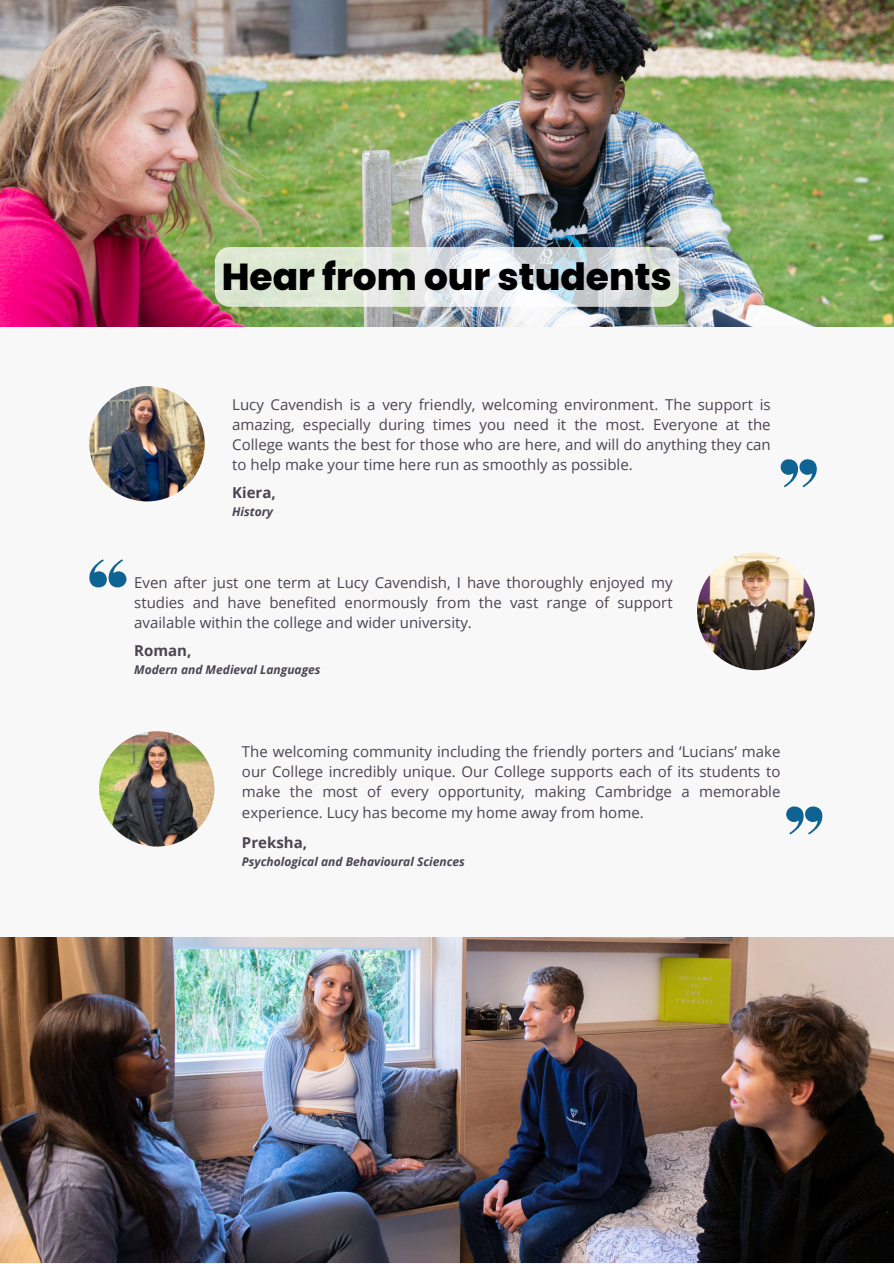
<style>
.page{position:relative;width:894px;height:1264px;background:#fff}
.page>*{position:absolute;margin:0;border:0;box-sizing:border-box;transform-origin:0 0}
.t1{font:800 37.5px "Poppins";color:#000}
.t2{font:15px/20.2px "Open Sans";color:#4b4453;text-align:justify}
.t3{font:700 15px "Open Sans";color:#4b4453}
.t4{font:italic 700 12px "Open Sans";color:#4b4453}
</style>
<div class="page">
<div style="left:0;top:0;width:893px;height:1263px;background:#f8f8f8"></div>
<img style="left:0;top:0;width:892px;height:326px">
<img style="left:89px;top:386px;width:116px;height:115px;border-radius:50%">
<img style="left:696px;top:552px;width:118px;height:118px;border-radius:50%">
<svg style="left:780px;top:459px;width:36px;height:28px"></svg>
<svg style="left:89px;top:559px;width:37px;height:28px"></svg>
<img style="left:99px;top:731px;width:115px;height:115px;border-radius:50%">
<svg style="left:786px;top:806px;width:36px;height:28px"></svg>
<img style="left:0;top:937px;width:893px;height:325px">
<svg style="left:215px;top:247px;width:463px;height:60px"></svg>
<p class="t1" style="left:222px;top:250px;width:451px">Hear from our students</p>
<p class="t2" style="left:232px;top:393px;width:540px">Lucy Cavendish is a very friendly, welcoming environment. The support is amazing, especially during times you need it the most. Everyone at the College wants the best for those who are here, and will do anything they can to help make your time here run as smoothly as possible.</p>
<p class="t3" style="left:232px;top:482px;width:45px">Kiera,</p>
<h2 class="t4" style="left:232px;top:503px;width:42px">History</h2>
<p class="t2" style="left:134px;top:571px;width:540px">Even after just one term at Lucy Cavendish, I have thoroughly enjoyed my studies and have benefited enormously from the vast range of support available within the college and wider university.</p>
<p class="t3" style="left:134px;top:640px;width:59px">Roman,</p>
<p class="t4" style="left:134px;top:661px;width:188px">Modern and Medieval Languages</p>
<p class="t2" style="left:242px;top:740px;width:540px">The welcoming community including the friendly porters and ‘Lucians’ make our College incredibly unique. Our College supports each of its students to make the most of every opportunity, making Cambridge a memorable experience. Lucy has become my home away from home.</p>
<h2 class="t3" style="left:242px;top:832px;width:67px">Preksha,</h2>
<p class="t4" style="left:242px;top:853px;width:224px">Psychological and Behavioural Sciences</p>
</div>
